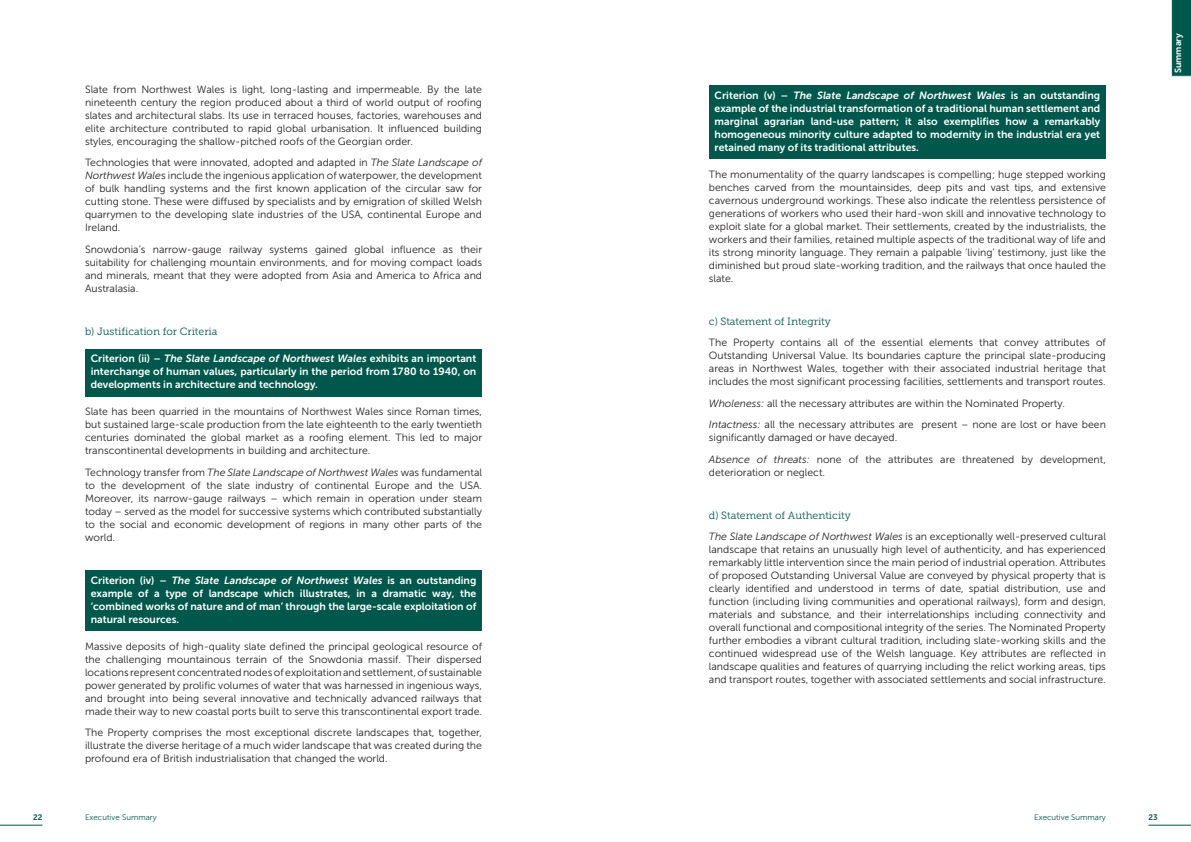
<style>
.page{position:relative;width:1191px;height:842px;background:#fff}
.page>*{position:absolute;margin:0;border:0;box-sizing:border-box;transform-origin:0 0}
.t1{font:10.5px/13px "Museo Sans 300";color:#231f20;text-align:justify}
.t2{font:10.5px/13px "Museo Sans 700";color:#fff;text-align:justify}
.t3{font:10.5px "Museo Slab 300";color:#00584c}
.t4{font:9px "Museo Sans 700";color:#fff}
.t5{font:8px "Museo Sans 300";color:#00584c}
.t6{font:8px "Museo Sans 700";color:#00584c}
.s1{font-style:italic}
</style>
<div class="page">
<hr style="left:1148px;top:825px;width:43px;height:1px;background:#00584c">
<hr style="left:0;top:825px;width:43px;height:1px;background:#00584c">
<svg style="left:1171px;top:0;width:20px;height:77px;background:#0e6155"></svg>
<div style="left:85px;top:349px;width:397px;height:47px;background:#00584c"></div>
<div style="left:85px;top:570px;width:397px;height:61px;background:#00584c"></div>
<div style="left:709px;top:85px;width:397px;height:74px;background:#00584c"></div>
<p class="t1" style="left:85px;top:83px;width:398px">Slate from Northwest Wales is light, long-lasting and impermeable. By the late nineteenth century the region produced about a third of world output of roofing slates and architectural slabs. Its use in terraced houses, factories, warehouses and elite architecture contributed to rapid global urbanisation. It influenced building styles, encouraging the shallow-pitched roofs of the Georgian order.</p>
<p class="t1" style="left:85px;top:156px;width:398px">Technologies that were innovated, adopted and adapted in <span class="s1">The Slate Landscape of Northwest Wale</span>s include the ingenious application of waterpower, the development of bulk handling systems and the first known application of the circular saw for cutting stone. These were diffused by specialists and by emigration of skilled Welsh quarrymen to the developing slate industries of the USA, continental Europe and Ireland.</p>
<p class="t1" style="left:85px;top:243px;width:398px">Snowdonia’s narrow-gauge railway systems gained global influence as their suitability for challenging mountain environments, and for moving compact loads and minerals, meant that they were adopted from Asia and America to Africa and Australasia.</p>
<p class="t3" style="left:85px;top:326px;width:134px">b) Justification for Criteria</p>
<p class="t2" style="left:91px;top:352px;width:387px">Criterion (ii) – <span class="s1">The Slate Landscape of Northwest Wales</span> exhibits an important interchange of human values, particularly in the period from 1780 to 1940, on developments in architecture and technology.</p>
<p class="t1" style="left:85px;top:405px;width:398px">Slate has been quarried in the mountains of Northwest Wales since Roman times, but sustained large-scale production from the late eighteenth to the early twentieth centuries dominated the global market as a roofing element. This led to major transcontinental developments in building and architecture.</p>
<p class="t1" style="left:85px;top:466px;width:398px">Technology transfer from <span class="s1">The Slate Landscape of Northwest Wales</span> was fundamental to the development of the slate industry of continental Europe and the USA.<br>Moreover, its narrow-gauge railways – which remain in operation under steam today – served as the model for successive systems which contributed substantially to the social and economic development of regions in many other parts of the world.</p>
<p class="t2" style="left:91px;top:573px;width:387px">Criterion (iv) – <span class="s1">The Slate Landscape of Northwest Wales</span> is an outstanding example of a type of landscape which illustrates, in a dramatic way, the ‘combined works of nature and of man’ through the large-scale exploitation of natural resources.</p>
<p class="t1" style="left:85px;top:640px;width:398px">Massive deposits of high-quality slate defined the principal geological resource of the challenging mountainous terrain of the Snowdonia massif. Their dispersed locations represent concentrated nodes of exploitation and settlement, of sustainable power generated by prolific volumes of water that was harnessed in ingenious ways, and brought into being several innovative and technically advanced railways that made their way to new coastal ports built to serve this transcontinental export trade.</p>
<p class="t1" style="left:85px;top:726px;width:398px">The Property comprises the most exceptional discrete landscapes that, together, illustrate the diverse heritage of a much wider landscape that was created during the profound era of British industrialisation that changed the world.</p>
<p class="t2" style="left:714px;top:88px;width:387px">Criterion (v) – <span class="s1">The Slate Landscape of Northwest Wales</span> is an outstanding example of the industrial transformation of a traditional human settlement and marginal agrarian land-use pattern; it also exemplifies how a remarkably homogeneous minority culture adapted to modernity in the industrial era yet retained many of its traditional attributes.</p>
<p class="t1" style="left:709px;top:168px;width:398px">The monumentality of the quarry landscapes is compelling; huge stepped working benches carved from the mountainsides, deep pits and vast tips, and extensive cavernous underground workings. These also indicate the relentless persistence of generations of workers who used their hard-won skill and innovative technology to exploit slate for a global market. Their settlements, created by the industrialists, the workers and their families, retained multiple aspects of the traditional way of life and its strong minority language. They remain a palpable ‘living’ testimony, just like the diminished but proud slate-working tradition, and the railways that once hauled the slate.</p>
<p class="t3" style="left:709px;top:315px;width:123px">c) Statement of Integrity</p>
<p class="t1" style="left:709px;top:336px;width:398px">The Property contains all of the essential elements that convey attributes of Outstanding Universal Value. Its boundaries capture the principal slate-producing areas in Northwest Wales, together with their associated industrial heritage that includes the most significant processing facilities, settlements and transport routes.</p>
<p class="t1" style="left:709px;top:392px;width:398px;line-height:21.5px"><span class="s1">Wholeness:</span> all the necessary attributes are within the Nominated Property.<br><span class="s1">Intactness:</span> all the necessary attributes are present – none are lost or have been</p>
<p class="t1" style="left:709px;top:427px;width:398px;line-height:21.5px">significantly damaged or have decayed.<br><span class="s1">Absence of threats:</span> none of the attributes are threatened by development,</p>
<p class="t1" style="left:709px;top:466px;width:118px">deterioration or neglect.</p>
<p class="t3" style="left:709px;top:509px;width:143px">d) Statement of Authenticity</p>
<p class="t1" style="left:709px;top:530px;width:398px"><span class="s1">The Slate Landscape of Northwest Wales</span> is an exceptionally well-preserved cultural landscape that retains an unusually high level of authenticity, and has experienced remarkably little intervention since the main period of industrial operation. Attributes of proposed Outstanding Universal Value are conveyed by physical property that is clearly identified and understood in terms of date, spatial distribution, use and function (including living communities and operational railways), form and design, materials and substance, and their interrelationships including connectivity and overall functional and compositional integrity of the series. The Nominated Property further embodies a vibrant cultural tradition, including slate-working skills and the continued widespread use of the Welsh language. Key attributes are reflected in landscape qualities and features of quarrying including the relict working areas, tips and transport routes, together with associated settlements and social infrastructure.</p>
<p class="t4" style="left:1173px;top:73px;width:42px;rotate:-90deg">Summary</p>
<p class="t6" style="left:33px;top:812px;width:11px">22</p>
<p class="t5" style="left:85px;top:812px;width:73px">Executive Summary</p>
<p class="t5" style="left:1034px;top:812px;width:73px">Executive Summary</p>
<p class="t6" style="left:1148px;top:812px;width:11px">23</p>
</div>
